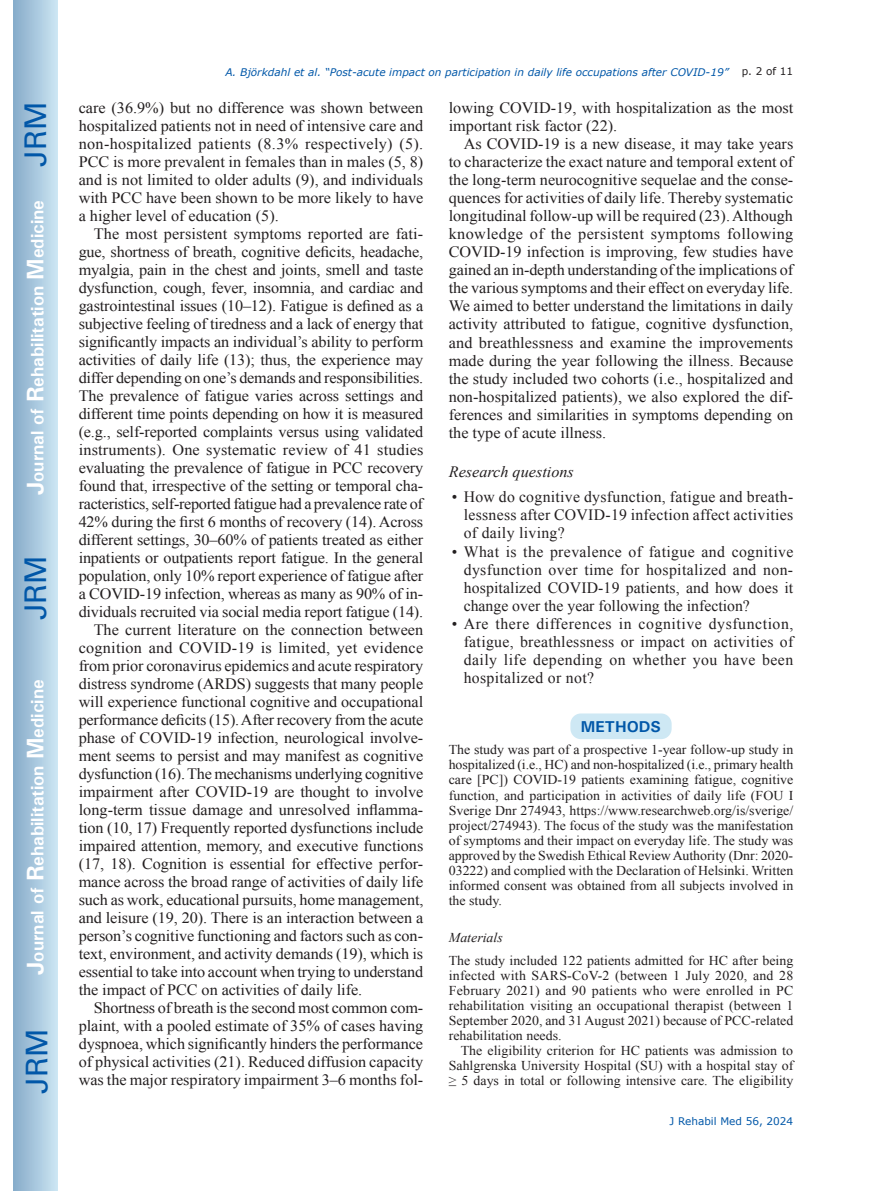
<style>
.page{position:relative;width:872px;height:1191px;background:#fff}
.page>*{position:absolute;margin:0;border:0;box-sizing:border-box;transform-origin:0 0}
.t1{font:30px "Univers";color:#0157a8}
.t2{font:700 18px "Univers";color:#fff}
.t3{font:15.75px/18px "Times New Roman";letter-spacing:-.005em;color:#231f20;text-align:justify}
.t4{font:15.75px "Times New Roman";letter-spacing:.015em;color:#231f20}
.t5{font:italic 15.75px "Times New Roman";color:#231f20}
.t6{font:700 15.75px "Univers";color:#0157a8}
.t7{font:13.5px/15px "Times New Roman";color:#231f20;text-align:justify}
.t8{font:italic 13.5px "Times New Roman";color:#231f20}
.t9{font:italic 10.5px "Verdana";color:#0157a8}
.t10{font:10.5px "Verdana";color:#0157a8}
.t11{font:10.5px "Verdana";color:#231f20}
.s1{font-size:24px}
</style>
<div class="page">
<div style="left:14px;top:0;width:43px;height:1191px;background:linear-gradient(to right,#88acca,#cbe5f2)"></div>
<div style="left:570px;top:713px;width:101px;height:26px;background:#cee8f4;border-radius:10px"></div>
<h1 class="t1" style="left:18px;top:167px;width:67px;rotate:-90deg">JRM</h1>
<p class="t2" style="left:26px;top:495px;width:297px;rotate:-90deg"><span class="s1">J</span>ournal of <span class="s1">R</span>ehabilitation <span class="s1">M</span>edicine</p>
<h1 class="t1" style="left:18px;top:620px;width:67px;rotate:-90deg">JRM</h1>
<p class="t2" style="left:26px;top:974px;width:297px;rotate:-90deg"><span class="s1">J</span>ournal of <span class="s1">R</span>ehabilitation <span class="s1">M</span>edicine</p>
<h1 class="t1" style="left:19px;top:1093px;width:67px;rotate:-90deg">JRM</h1>
<p class="t9" style="left:225px;top:65px;width:504px">A. Björkdahl et al. “Post-acute impact on participation in daily life occupations after COVID-19”</p>
<p class="t11" style="left:742px;top:64px;width:53px">p. 2 of 11</p>
<p class="t3" style="left:79px;top:98px;width:346px">care (36.9%) but no difference was shown between hospitalized patients not in need of intensive care and non-hospitalized patients (8.3% respectively) (5).<br>PCC is more prevalent in females than in males (5, 8) and is not limited to older adults (9), and individuals with PCC have been shown to be more likely to have a higher level of education (5).</p>
<p class="t3" style="left:94px;top:224px;width:331px">The most persistent symptoms reported are fati-</p>
<p class="t3" style="left:79px;top:242px;width:346px">gue, shortness of breath, cognitive deficits, headache,</p>
<p class="t3" style="left:79px;top:260px;width:346px">myalgia, pain in the chest and joints, smell and taste</p>
<p class="t3" style="left:79px;top:278px;width:346px">dysfunction, cough, fever, insomnia, and cardiac and</p>
<p class="t3" style="left:79px;top:296px;width:346px">gastrointestinal issues (10–12). Fatigue is defined as a</p>
<p class="t3" style="left:79px;top:314px;width:346px">subjective feeling of tiredness and a lack of energy that</p>
<p class="t3" style="left:79px;top:332px;width:346px">significantly impacts an individual’s ability to perform</p>
<p class="t3" style="left:79px;top:350px;width:346px">activities of daily life (13); thus, the experience may</p>
<p class="t3" style="left:79px;top:368px;width:346px">differ depending on one’s demands and responsibilities.</p>
<p class="t3" style="left:79px;top:386px;width:346px">The prevalence of fatigue varies across settings and</p>
<p class="t3" style="left:79px;top:404px;width:346px">different time points depending on how it is measured</p>
<p class="t3" style="left:79px;top:422px;width:346px">(e.g., self-reported complaints versus using validated</p>
<p class="t3" style="left:79px;top:440px;width:346px">instruments). One systematic review of 41 studies</p>
<p class="t3" style="left:79px;top:458px;width:346px">evaluating the prevalence of fatigue in PCC recovery</p>
<p class="t3" style="left:79px;top:476px;width:346px">found that, irrespective of the setting or temporal cha-</p>
<p class="t3" style="left:79px;top:494px;width:346px">racteristics, self-reported fatigue had a prevalence rate of</p>
<p class="t3" style="left:79px;top:512px;width:346px">42% during the first 6 months of recovery (14). Across</p>
<p class="t3" style="left:79px;top:530px;width:346px">different settings, 30–60% of patients treated as either</p>
<p class="t3" style="left:79px;top:548px;width:346px">inpatients or outpatients report fatigue. In the general</p>
<p class="t3" style="left:79px;top:566px;width:346px">population, only 10% report experience of fatigue after</p>
<p class="t3" style="left:79px;top:584px;width:346px">a COVID-19 infection, whereas as many as 90% of in-</p>
<p class="t3" style="left:79px;top:602px;width:346px">dividuals recruited via social media report fatigue (14).</p>
<p class="t3" style="left:94px;top:620px;width:331px">The current literature on the connection between</p>
<p class="t4" style="left:79px;top:637px;width:346px">cognition and COVID-19 is limited, yet evidence</p>
<p class="t3" style="left:79px;top:656px;width:346px">from prior coronavirus epidemics and acute respiratory</p>
<p class="t3" style="left:79px;top:674px;width:346px">distress syndrome (ARDS) suggests that many people</p>
<p class="t3" style="left:79px;top:692px;width:346px">will experience functional cognitive and occupational</p>
<p class="t3" style="left:79px;top:710px;width:346px">performance deficits (15). After recovery from the acute</p>
<p class="t3" style="left:79px;top:728px;width:346px">phase of COVID-19 infection, neurological involve-</p>
<p class="t3" style="left:79px;top:746px;width:346px">ment seems to persist and may manifest as cognitive</p>
<p class="t3" style="left:79px;top:764px;width:346px">dysfunction (16). The mechanisms underlying cognitive</p>
<p class="t3" style="left:79px;top:782px;width:346px">impairment after COVID-19 are thought to involve</p>
<p class="t3" style="left:79px;top:800px;width:346px">long-term tissue damage and unresolved inflamma-</p>
<p class="t3" style="left:79px;top:818px;width:346px">tion (10, 17) Frequently reported dysfunctions include</p>
<p class="t3" style="left:79px;top:836px;width:346px">impaired attention, memory, and executive functions</p>
<p class="t3" style="left:79px;top:854px;width:346px">(17, 18). Cognition is essential for effective perfor-</p>
<p class="t3" style="left:79px;top:872px;width:346px">mance across the broad range of activities of daily life</p>
<p class="t3" style="left:79px;top:890px;width:346px">such as work, educational pursuits, home management,</p>
<p class="t3" style="left:79px;top:908px;width:346px">and leisure (19, 20). There is an interaction between a</p>
<p class="t3" style="left:79px;top:926px;width:346px">person’s cognitive functioning and factors such as con-</p>
<p class="t3" style="left:79px;top:944px;width:346px">text, environment, and activity demands (19), which is</p>
<p class="t3" style="left:79px;top:962px;width:346px">essential to take into account when trying to understand</p>
<p class="t3" style="left:79px;top:980px;width:285px">the impact of PCC on activities of daily life.</p>
<p class="t3" style="left:94px;top:998px;width:331px">Shortness of breath is the second most common com-</p>
<p class="t3" style="left:79px;top:1016px;width:346px">plaint, with a pooled estimate of 35% of cases having</p>
<p class="t3" style="left:79px;top:1034px;width:346px">dyspnoea, which significantly hinders the performance</p>
<p class="t3" style="left:79px;top:1052px;width:346px">of physical activities (21). Reduced diffusion capacity</p>
<p class="t3" style="left:79px;top:1070px;width:346px">was the major respiratory impairment 3–6 months fol-</p>
<p class="t3" style="left:449px;top:98px;width:346px">lowing COVID-19, with hospitalization as the most important risk factor (22).</p>
<p class="t3" style="left:449px;top:134px;width:346px;text-indent:15px">As COVID-19 is a new disease, it may take years to characterize the exact nature and temporal extent of the long-term neurocognitive sequelae and the conse&shy;quences for activities of daily life. Thereby systematic longitudinal follow-up will be required (23). Although knowledge of the persistent symptoms following COVID-19 infection is improving, few studies have gained an in-depth understanding of the implications of the various symptoms and their effect on everyday life.<br>We aimed to better understand the limitations in daily activity attributed to fatigue, cognitive dysfunction, and breathlessness and examine the improvements made during the year following the illness. Because the study included two cohorts (i.e., hospitalized and non-hospitalized patients), we also explored the dif&shy;ferences and similarities in symptoms depending on the type of acute illness.</p>
<p class="t5" style="left:449px;top:461px;width:127px">Research questions</p>
<p class="t3" style="left:464px;top:488px;width:331px;text-indent:-12px">• How do cognitive dysfunction, fatigue and breath&shy;lessness after COVID-19 infection affect activities of daily living?</p>
<p class="t3" style="left:464px;top:542px;width:331px;text-indent:-12px">• What is the prevalence of fatigue and cognitive dysfunction over time for hospitalized and non&shy;hospitalized COVID-19 patients, and how does it change over the year following the infection?</p>
<p class="t3" style="left:464px;top:614px;width:331px;text-indent:-12px">• Are there differences in cognitive dysfunction, fatigue, breathlessness or impact on activities of daily life depending on whether you have been hospitalized or not?</p>
<p class="t6" style="left:581px;top:716px;width:82px">METHODS</p>
<p class="t7" style="left:449px;top:742px;width:346px">The study was part of a prospective 1-year follow-up study in hospitalized (i.e., HC) and non-hospitalized (i.e., primary health care [PC]) COVID-19 patients examining fatigue, cognitive function, and participation in activities of daily life (FOU I Sverige Dnr 274943, https://www.researchweb.org/is/sverige/ project/274943). The focus of the study was the manifestation of symptoms and their impact on everyday life. The study was approved by the Swedish Ethical Review Authority (Dnr: 2020- 03222) and complied with the Declaration of Helsinki. Written informed consent was obtained from all subjects involved in the study.</p>
<p class="t8" style="left:449px;top:928px;width:56px">Materials</p>
<p class="t7" style="left:449px;top:952px;width:346px">The study included 122 patients admitted for HC after being infected with SARS-CoV-2 (between 1 July 2020, and 28<br>February 2021) and 90 patients who were enrolled in PC rehabilitation visiting an occupational therapist (between 1<br>September 2020, and 31 August 2021) because of PCC-related rehabilitation needs.</p>
<p class="t7" style="left:449px;top:1043px;width:346px;text-indent:12px">The eligibility criterion for HC patients was admission to Sahlgrenska University Hospital (SU) with a hospital stay of ≥ 5 days in total or following intensive care. The eligibility</p>
<p class="t10" style="left:669px;top:1114px;width:125px">J Rehabil Med 56, 2024</p>
</div>
